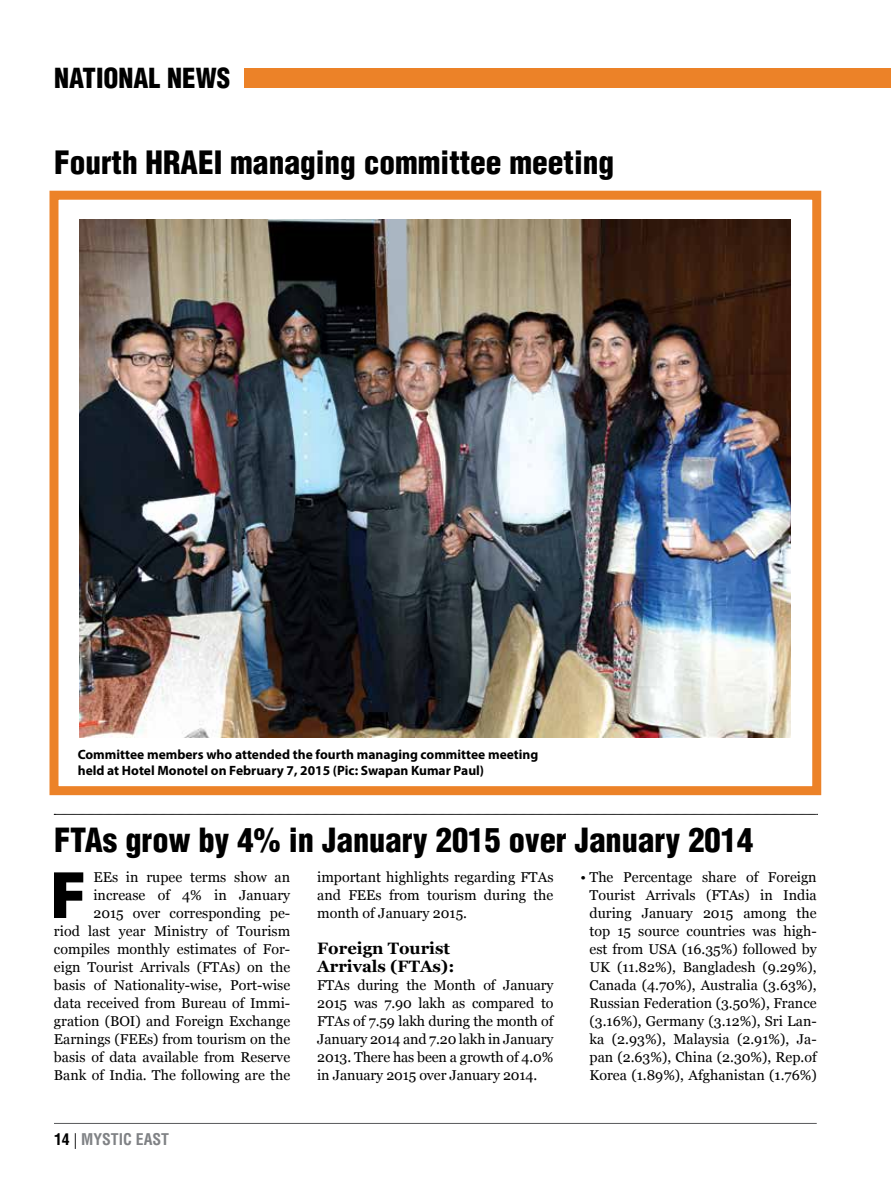
<style>
.page{position:relative;width:891px;height:1188px;background:#fff}
.page>*{position:absolute;margin:0;border:0;box-sizing:border-box;transform-origin:0 0}
.t1{font:900 67.65px "Myriad Pro";color:#000}
.t2{font:900 condensed 32.55px "Helvetica LT Std";color:#000}
.t3{font:900 condensed 31.35px "Helvetica LT Std";color:#000}
.t4{font:900 condensed 27px "Helvetica LT Std";color:#000}
.t5{font:700 16.5px/18px "Georgia";color:#000}
.t6{font:700 condensed 15.75px "Helvetica LT Std";color:#808285}
.t7{font:14.25px/18px "Georgia";color:#000;text-align:justify}
.t8{font:700 13.5px/16.2px "Myriad Pro";color:#000}
.s1{color:#000}
.s2{font-weight:300;font-stretch:normal;color:#000}
</style>
<div class="page">
<hr style="left:54px;top:1123px;width:763px;height:1px;background:#58595b">
<svg style="left:54px;top:814px;width:764px;height:1px"></svg>
<div style="left:244px;top:69px;width:647px;height:19px;background:#ec8228"></div>
<div style="left:50px;top:191px;width:771px;height:604px;border:9px solid #ec8228"></div>
<img style="left:80px;top:220px;width:711px;height:517px">
<h3 class="t4" style="left:54px;top:61px;width:178px">NATIONAL NEWS</h3>
<h3 class="t3" style="left:54px;top:142px;width:562px">Fourth HRAEI managing committee meeting</h3>
<p class="t8" style="left:78px;top:746px;width:462px">Committee members who attended the fourth managing committee meeting held at Hotel Monotel on February 7, 2015 (Pic: Swapan Kumar Paul)</p>
<h2 class="t2" style="left:54px;top:820px;width:701px">FTAs grow by 4% in January 2015 over January 2014</h2>
<h1 class="t1" style="left:50px;top:850px;width:38px">F</h1>
<p class="t7" style="left:54px;top:868px;width:238px;text-align:right">EEs in rupee terms show an increase of 4% in January<br>2015 over corresponding pe-<br>riod last year Ministry of Tourism compiles monthly estimates of For&shy;eign Tourist Arrivals (FTAs) on the basis of Nationality-wise, Port-wise data received from Bureau of Immi&shy;gration (BOI) and Foreign Exchange Earnings (FEEs) from tourism on the basis of data available from Reserve Bank of India. The following are the</p>
<p class="t7" style="left:317px;top:868px;width:238px">important highlights regarding FTAs and FEEs from tourism during the month of January 2015.</p>
<p class="t7" style="left:590px;top:868px;width:229px;text-indent:-9px">• The Percentage share of Foreign Tourist Arrivals (FTAs) in India during January 2015 among the top 15 source countries was high&shy;est from USA (16.35%) followed by UK (11.82%), Bangladesh (9.29%), Canada (4.70%), Australia (3.63%), Russian Federation (3.50%), France (3.16%), Germany (3.12%), Sri Lan&shy;ka (2.93%), Malaysia (2.91%), Ja&shy;pan (2.63%), China (2.30%), Rep.of Korea (1.89%), Afghanistan (1.76%)</p>
<p class="t5" style="left:317px;top:939px;width:139px">Foreign Tourist<br>Arrivals (FTAs):</p>
<p class="t7" style="left:317px;top:976px;width:238px">FTAs during the Month of January 2015 was 7.90 lakh as compared to FTAs of 7.59 lakh during the month of January 2014 and 7.20 lakh in January 2013. There has been a growth of 4.0% in January 2015 over January 2014.</p>
<p class="t6" style="left:54px;top:1130px;width:117px"><span class="s1">14</span> <span class="s2">|</span> MYSTIC EAST</p>
</div>
